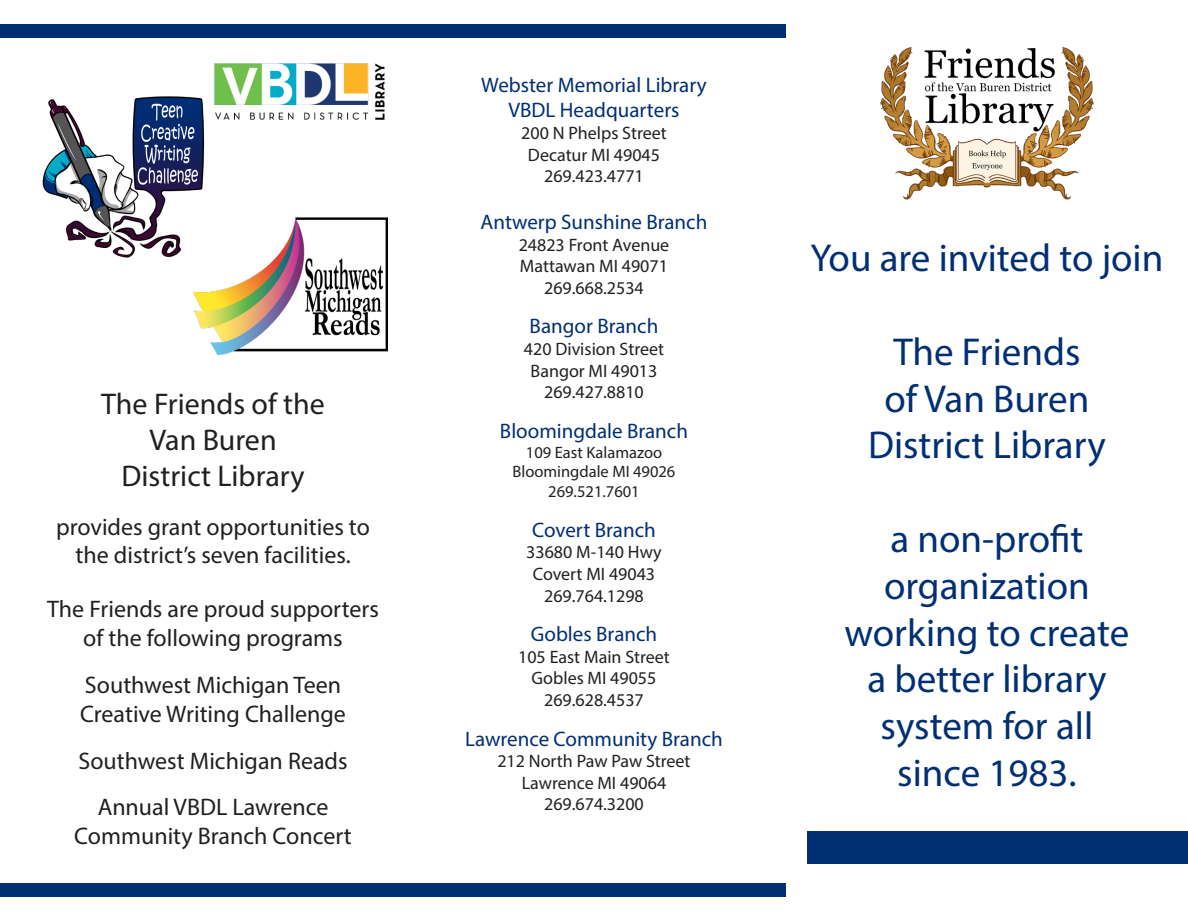
<style>
.page{position:relative;width:1188px;height:918px;background:#fff}
.page>*{position:absolute;margin:0;border:0;box-sizing:border-box;transform-origin:0 0}
.t1{font:39px/46.8px "Myriad Pro";color:#002f73;text-align:center}
.t2{font:30px "Myriad Pro";color:#231f20}
.t3{font:24px/28.8px "Myriad Pro";color:#231f20;text-align:center}
.t4{font:21px "Myriad Pro";color:#002f73}
.t5{font:18px "Myriad Pro";color:#231f20}
.t6{font:16.5px "Myriad Pro";color:#231f20}
</style>
<div class="page">
<img style="left:879px;top:47px;width:216px;height:153px">
<div style="left:0;top:25px;width:786px;height:13px;background:#002f73"></div>
<div style="left:0;top:883px;width:786px;height:13px;background:#002f73"></div>
<img style="left:42px;top:96px;width:163px;height:162px">
<img style="left:193px;top:218px;width:195px;height:136px">
<img style="left:201px;top:63px;width:184px;height:78px">
<div style="left:808px;top:831px;width:380px;height:33px;background:#002f73"></div>
<p class="t2" style="left:101px;top:385px;width:225px">The Friends of the</p>
<p class="t2" style="left:149px;top:421px;width:129px">Van Buren</p>
<p class="t2" style="left:122px;top:457px;width:184px">District Library</p>
<p class="t3" style="left:56px;top:512px;width:315px">provides grant opportunities to the district’s seven facilities.</p>
<p class="t3" style="left:47px;top:594px;width:333px">The Friends are proud supporters</p>
<p class="t3" style="left:83px;top:623px;width:261px">of the following programs</p>
<p class="t3" style="left:85px;top:670px;width:258px">Southwest Michigan Teen</p>
<p class="t3" style="left:80px;top:699px;width:267px">Creative Writing Challenge</p>
<p class="t3" style="left:78px;top:746px;width:271px">Southwest Michigan Reads</p>
<p class="t3" style="left:74px;top:792px;width:279px">Annual VBDL Lawrence<br>Community Branch Concert</p>
<p class="t4" style="left:481px;top:72px;width:227px">Webster Memorial Library</p>
<p class="t4" style="left:508px;top:97px;width:173px">VBDL Headquarters</p>
<p class="t5" style="left:521px;top:122px;width:147px">200 N Phelps Street</p>
<p class="t5" style="left:528px;top:144px;width:134px">Decatur MI 49045</p>
<p class="t5" style="left:544px;top:165px;width:101px">269.423.4771</p>
<p class="t4" style="left:481px;top:209px;width:228px">Antwerp Sunshine Branch</p>
<p class="t5" style="left:519px;top:234px;width:152px">24823 Front Avenue</p>
<p class="t5" style="left:520px;top:255px;width:150px">Mattawan MI 49071</p>
<p class="t5" style="left:544px;top:277px;width:101px">269.668.2534</p>
<p class="t4" style="left:530px;top:313px;width:130px">Bangor Branch</p>
<p class="t5" style="left:524px;top:338px;width:142px">420 Division Street</p>
<p class="t5" style="left:531px;top:360px;width:128px">Bangor MI 49013</p>
<p class="t5" style="left:544px;top:381px;width:101px">269.427.8810</p>
<p class="t4" style="left:500px;top:418px;width:190px">Bloomingdale Branch</p>
<p class="t6" style="left:526px;top:442px;width:138px">109 East Kalamazoo</p>
<p class="t6" style="left:513px;top:462px;width:164px">Bloomingdale MI 49026</p>
<p class="t6" style="left:548px;top:482px;width:93px">269.521.7601</p>
<p class="t4" style="left:532px;top:517px;width:125px">Covert Branch</p>
<p class="t5" style="left:526px;top:541px;width:137px">33680 M-140 Hwy</p>
<p class="t5" style="left:533px;top:563px;width:124px">Covert MI 49043</p>
<p class="t5" style="left:544px;top:585px;width:101px">269.764.1298</p>
<p class="t4" style="left:531px;top:621px;width:128px">Gobles Branch</p>
<p class="t5" style="left:518px;top:646px;width:153px">105 East Main Street</p>
<p class="t5" style="left:532px;top:667px;width:126px">Gobles MI 49055</p>
<p class="t5" style="left:544px;top:689px;width:101px">269.628.4537</p>
<p class="t4" style="left:465px;top:726px;width:259px">Lawrence Community Branch</p>
<p class="t5" style="left:497px;top:750px;width:195px">212 North Paw Paw Street</p>
<p class="t5" style="left:522px;top:772px;width:146px">Lawrence MI 49064</p>
<p class="t5" style="left:544px;top:793px;width:101px">269.674.3200</p>
<p class="t1" style="left:810px;top:234px;width:354px">You are invited to join</p>
<p class="t1" style="left:868px;top:328px;width:239px">The Friends<br>of Van Buren<br>District Library</p>
<p class="t1" style="left:890px;top:515px;width:195px">a non-profit</p>
<p class="t1" style="left:844px;top:562px;width:287px">organization working to create a better library system for all</p>
<p class="t1" style="left:897px;top:749px;width:181px">since 1983.</p>
</div>
